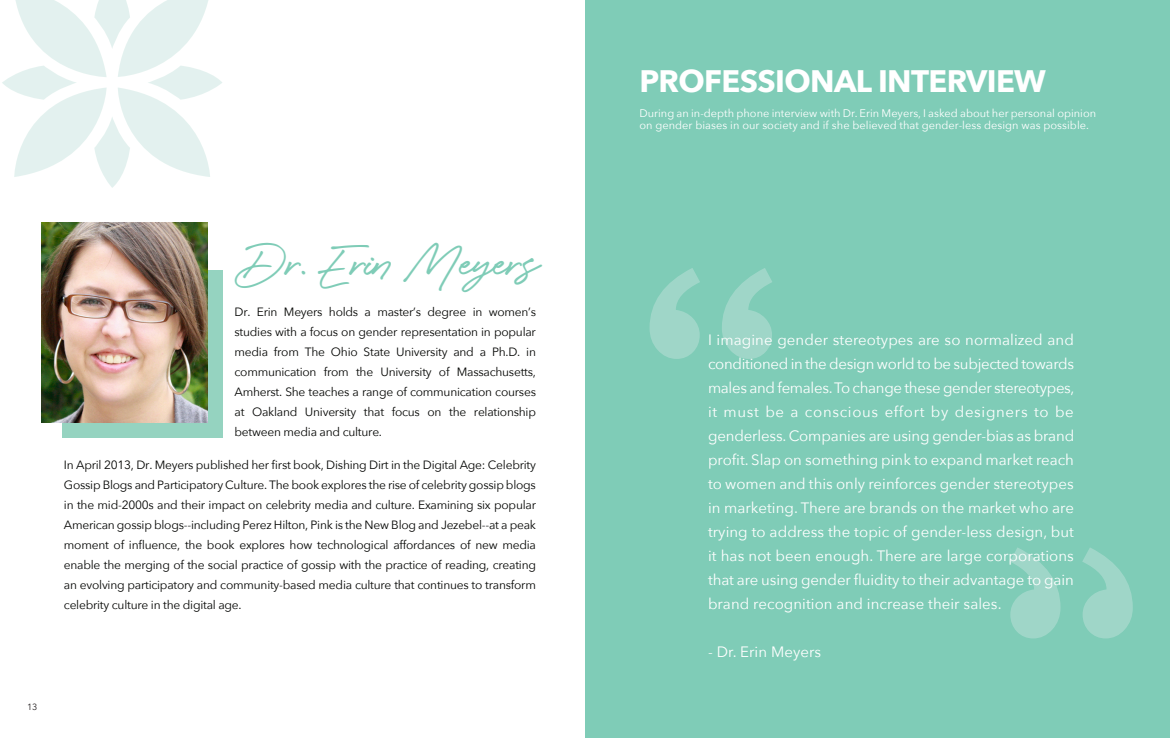
<style>
.page{position:relative;width:1170px;height:738px;background:#fff}
.page>*{position:absolute;margin:0;border:0;box-sizing:border-box;transform-origin:0 0}
.Colophon{font:700 31px "Avenir Next";letter-spacing:-.02em;color:#fff}
.Subheader_-_Align_Le{font:26px "Caliway";letter-spacing:-.02em;color:#7fccb7}
.Content_Section_Titl{font:15px/24px "Avenir Next";letter-spacing:.005em;color:#fff;text-align:justify}
.Colophon-2{font:12px/20px "Avenir Next";letter-spacing:-.02em;color:#040503;text-align:justify}
.Content_Section_Titl-2{font:11px/12px "Avenir Next";letter-spacing:.005em;color:#fff}
.t1{font:9px "Avenir Next";color:#231f20}
</style>
<div class="page">
<div style="left:585px;top:0;width:585px;height:738px;background:#7fccb7"></div>
<svg style="left:650px;top:268px;width:122px;height:91px"></svg>
<svg style="left:1010px;top:547px;width:123px;height:91px"></svg>
<svg style="left:2px;top:0;width:220px;height:188px"></svg>
<div style="left:62px;top:270px;width:161px;height:168px;background:#95d3c0"></div>
<img style="left:41px;top:222px;width:166px;height:200px">
<p class="Subheader_-_Align_Le" style="left:238px;top:249px;width:304px">Dr. Erin Meyers</p>
<p class="Colophon-2" style="left:235px;top:301px;width:303px">Dr. Erin Meyers holds a master’s degree in women’s studies with a focus on gender representation in popular media from The Ohio State University and a Ph.D. in communication from the University of Massachusetts, Amherst. She teaches a range of communication courses at Oakland University that focus on the relationship between media and culture.</p>
<p class="Colophon-2" style="left:64px;top:454px;width:474px">In April 2013, Dr. Meyers published her first book, Dishing Dirt in the Digital Age: Celebrity Gossip Blogs and Participatory Culture. The book explores the rise of celebrity gossip blogs in the mid-2000s and their impact on celebrity media and culture. Examining six popular American gossip blogs--including Perez Hilton, Pink is the New Blog and Jezebel--at a peak moment of influence, the book explores how technological affordances of new media enable the merging of the social practice of gossip with the practice of reading, creating an evolving participatory and community-based media culture that continues to transform celebrity culture in the digital age.</p>
<p class="t1" style="left:27px;top:699px;width:12px">13</p>
<p class="Colophon" style="left:639px;top:55px;width:408px">PROFESSIONAL INTERVIEW</p>
<p class="Content_Section_Titl-2" style="left:639px;top:107px;width:458px">During an in-depth phone interview with Dr. Erin Meyers, I asked about her personal opinion on gender biases in our society and if she believed that gender-less design was possible.</p>
<p class="Content_Section_Titl" style="left:708px;top:327px;width:368px">I imagine gender stereotypes are so normalized and conditioned in the design world to be subjected towards males and females. To change these gender stereotypes, it must be a conscious effort by designers to be genderless. Companies are using gender-bias as brand profit. Slap on something pink to expand market reach to women and this only reinforces gender stereotypes in marketing. There are brands on the market who are trying to address the topic of gender-less design, but it has not been enough. There are large corporations that are using gender fluidity to their advantage to gain brand recognition and increase their sales.</p>
<p class="Content_Section_Titl" style="left:708px;top:639px;width:115px">- Dr. Erin Meyers</p>
</div>
